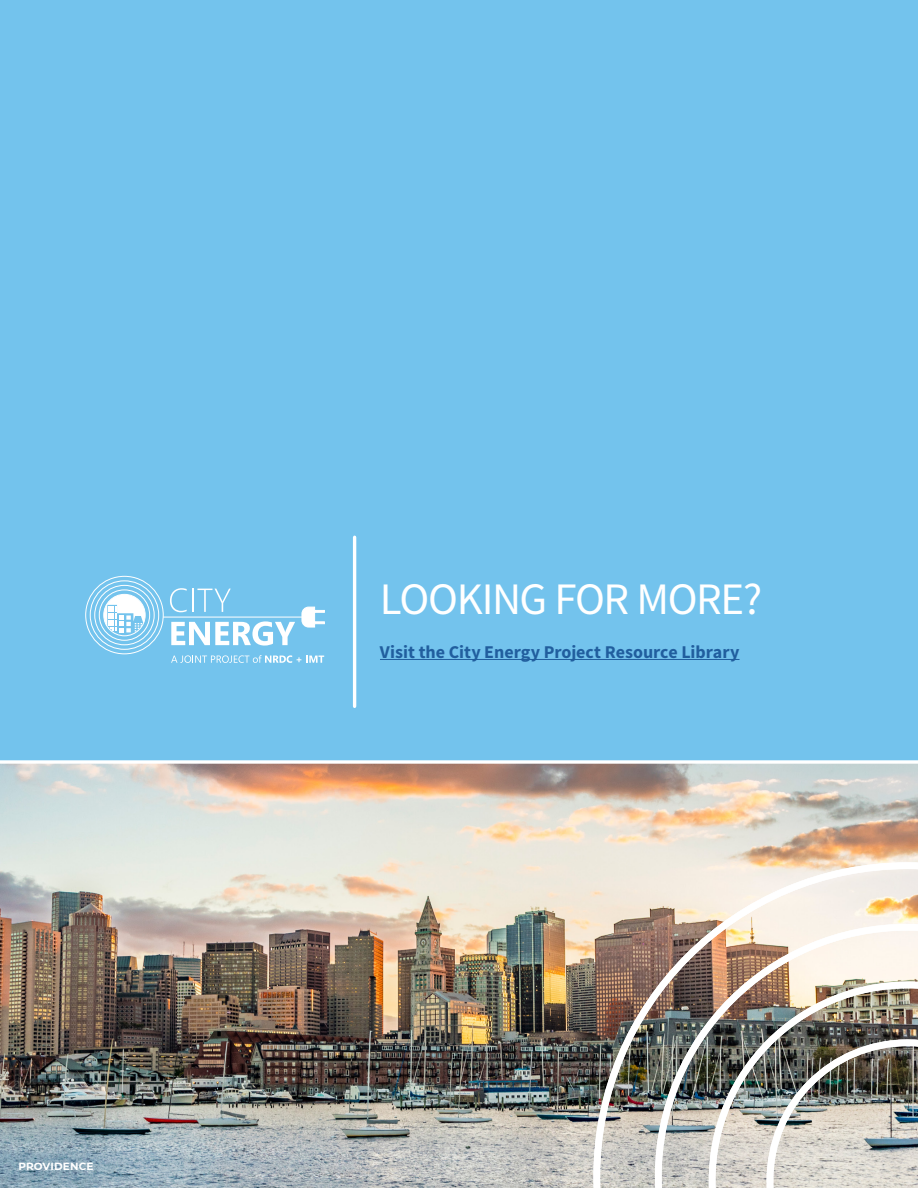
<style>
.page{position:relative;width:918px;height:1188px;background:#fff}
.page>*{position:absolute;margin:0;border:0;box-sizing:border-box;transform-origin:0 0}
.report-backcover-hea{font:45px "Source Sans Pro";letter-spacing:-.03em;color:#fff}
.report-backcover-lin{font:700 18px "Source Sans Pro";color:#215e9e}
.report-about-head{font:700 10.5px "Montserrat";letter-spacing:.01em;color:#fff}
</style>
<div class="page">
<div style="left:0;top:0;width:918px;height:762px;background:#73c3ed"></div>
<img style="left:0;top:764px;width:918px;height:424px">
<svg style="left:301px;top:606px;width:24px;height:22px"></svg>
<svg style="left:170px;top:588px;width:61px;height:24px"></svg>
<svg style="left:171px;top:655px;width:153px;height:8px"></svg>
<svg style="left:171px;top:621px;width:124px;height:25px"></svg>
<svg style="left:85px;top:576px;width:79px;height:79px"></svg>
<hr style="left:163px;top:617px;width:139px;height:1px;background:#fff">
<hr style="left:353px;top:537px;width:3px;height:169px;background:#fff">
<hr style="left:380px;top:659px;width:360px;height:1px;background:#215e9e">
<img style="left:590px;top:859px;width:328px;height:329px">
<svg style="left:0;top:760px;width:918px;height:4px"></svg>
<p class="report-about-head" style="left:18px;top:1159px;width:77px">PROVIDENCE</p>
<p class="report-backcover-hea" style="left:380px;top:571px;width:384px">LOOKING FOR MORE?</p>
<p class="report-backcover-lin" style="left:380px;top:640px;width:361px">Visit the City Energy Project Resource Library</p>
</div>
